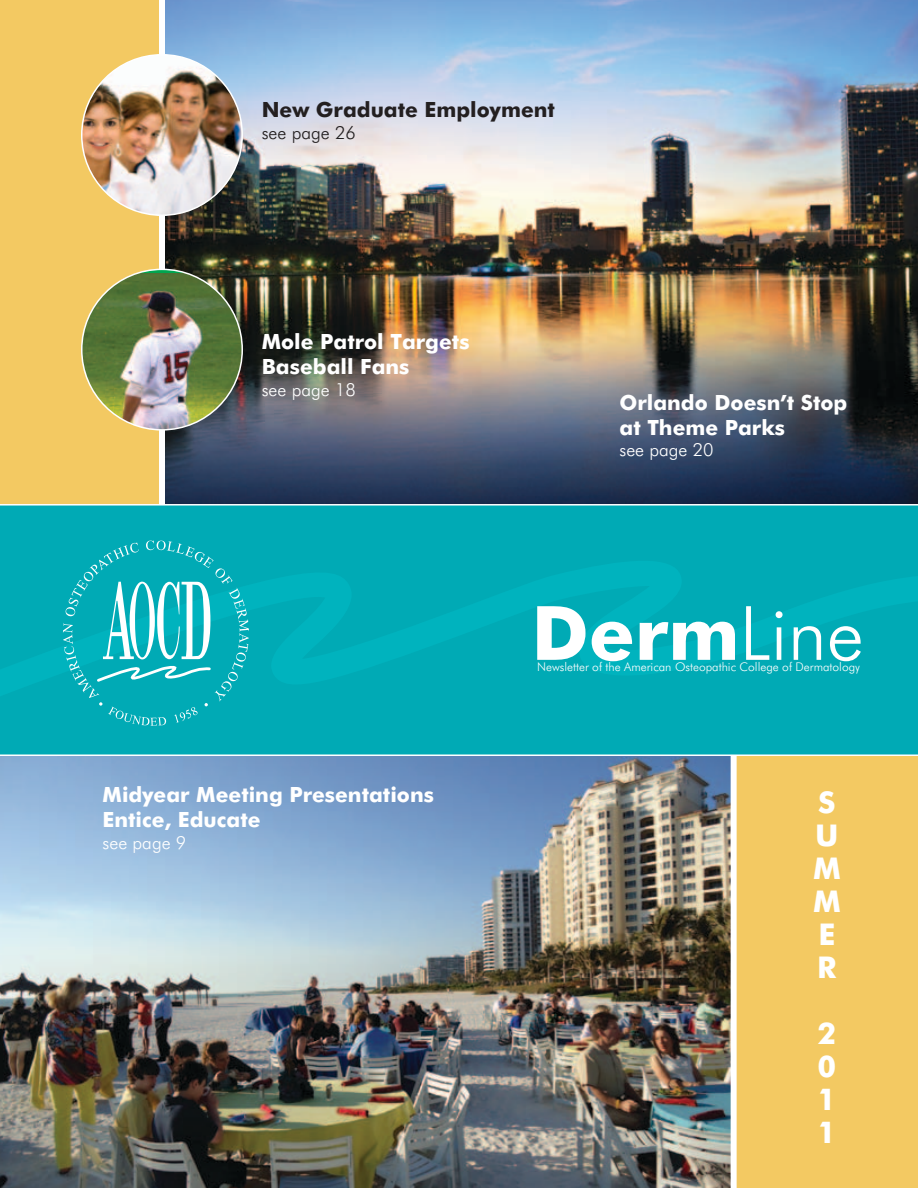
<style>
.page{position:relative;width:918px;height:1188px;background:#fff}
.page>*{position:absolute;margin:0;border:0;box-sizing:border-box;transform-origin:0 0}
.t1{font:700 75px "Futura BT";color:#fff}
.t2{font:700 30px/33px "Futura BT";color:#fff}
.t3{font:700 21px/25.2px "Futura BT";color:#fff}
.t4{font:700 21px "Futura BT";color:#231f20}
.t5{font:300 18px "Futura BT";color:#fff}
.t6{font:300 18px "Futura BT";color:#231f20}
.t7{font:300 12px "Futura BT";color:#fff}
.s1{font-weight:300}
</style>
<div class="page">
<div style="left:735px;top:750px;width:183px;height:438px;background:#f3c962"></div>
<img style="left:0;top:756px;width:731px;height:432px">
<img style="left:165px;top:0;width:753px;height:504px">
<div style="left:0;top:0;width:162px;height:555px;background:#f3c962"></div>
<div style="left:159px;top:0;width:6px;height:536px;background:#fff"></div>
<div style="left:731px;top:652px;width:6px;height:536px;background:#fff"></div>
<svg style="left:0;top:504px;width:918px;height:252px;background:#03acb7"></svg>
<svg style="left:63px;top:540px;width:186px;height:186px;background:#20b5bf"></svg>
<img style="left:82px;top:55px;width:160px;height:160px;border-radius:80px">
<img style="left:82px;top:273px;width:160px;height:157px">
<p class="t4" style="left:262px;top:97px;width:295px">New Graduate Employment</p>
<p class="t6" style="left:262px;top:122px;width:96px">see page 26</p>
<p class="t3" style="left:262px;top:329px;width:209px">Mole Patrol Targets<br>Baseball Fans</p>
<p class="t5" style="left:262px;top:378px;width:96px">see page 18</p>
<p class="t3" style="left:620px;top:389px;width:229px">Orlando Doesn’t Stop at Theme Parks</p>
<p class="t5" style="left:620px;top:439px;width:96px">see page 20</p>
<p class="t3" style="left:103px;top:782px;width:333px">Midyear Meeting Presentations<br>Entice, Educate</p>
<p class="t5" style="left:103px;top:831px;width:85px">see page 9</p>
<h1 class="t1" style="left:532px;top:587px;width:334px">Derm<span class="s1">Line</span></h1>
<p class="t7" style="left:537px;top:659px;width:324px">Newsletter of the American Osteopathic College of Dermatology</p>
<h2 class="t2" style="left:813px;top:785px;width:29px">S<br>U<br>M<br>M<br>E<br>R</h2>
<h2 class="t2" style="left:818px;top:1016px;width:20px;text-align:justify">2<br>0<br>1<br>1</h2>
</div>
